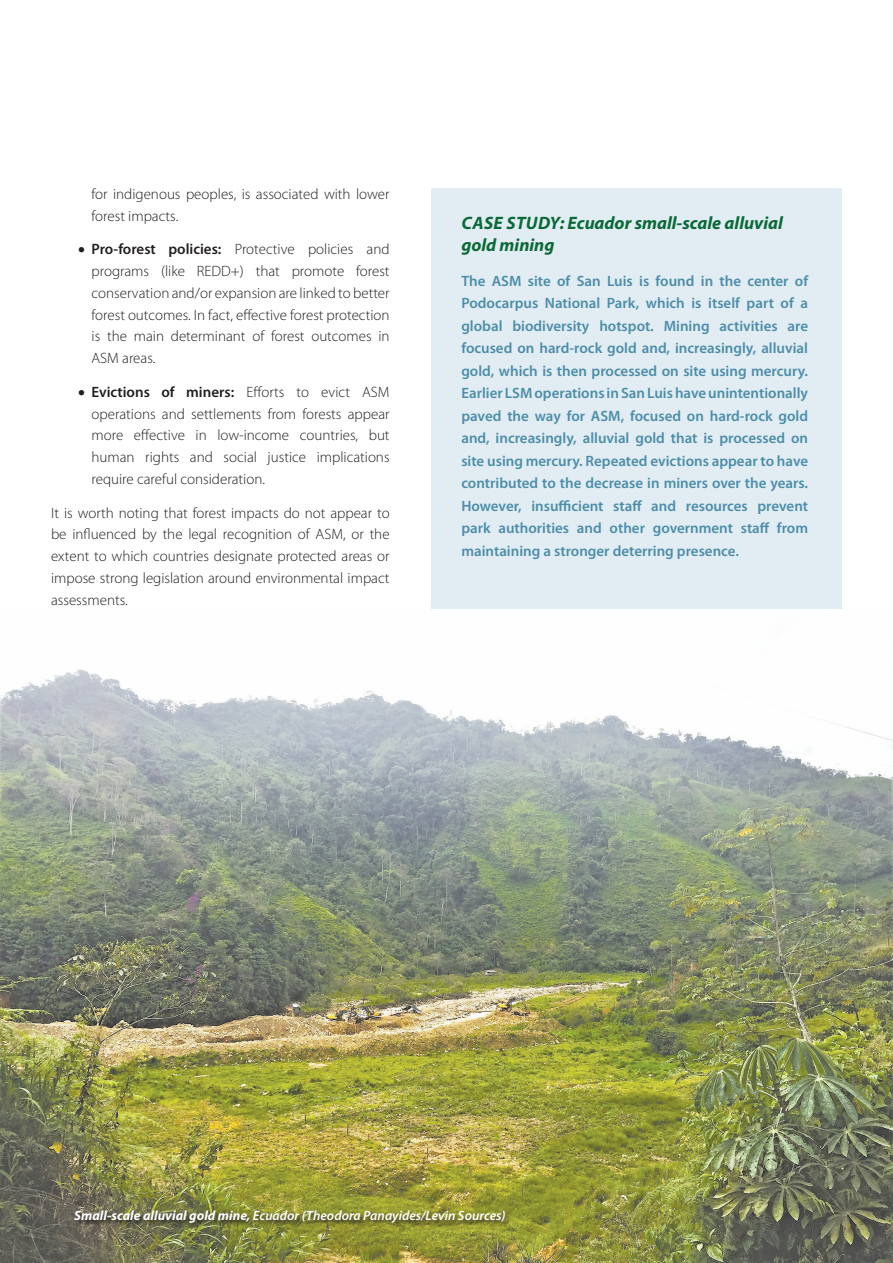
<style>
.page{position:relative;width:893px;height:1263px;background:#fff}
.page>*{position:absolute;margin:0;border:0;box-sizing:border-box;transform-origin:0 0}
.t1{font:italic 700 18px/21.8px "Myriad Pro";color:#0a6937}
.t2{font:300 15px/21.8px "Myriad Pro";color:#231f20;text-align:justify}
.t3{font:600 15px/22.5px "Myriad Pro";color:#4d8da9;text-align:justify}
.t4{font:italic 600 13.5px "Myriad Pro";color:#fff}
.s1{font-weight:600}
.s2{font-weight:700}
</style>
<div class="page">
<div style="left:431px;top:188px;width:410px;height:420px;background:#e1edf3"></div>
<img style="left:1px;top:606px;width:892px;height:657px">
<svg style="left:73px;top:1209px;width:439px;height:21px;background:#7a7b39"></svg>
<img style="left:0;top:673px;width:1px;height:590px">
<p class="t2" style="left:92px;top:183px;width:300px">for indigenous peoples, is associated with lower forest impacts.</p>
<p class="t2" style="left:92px;top:239px;width:300px;text-indent:-14px">• <span class="s1">Pro-forest policies:</span> Protective policies and programs (like REDD+) that promote forest conservation and/or expansion are linked to better forest outcomes. In fact, effective forest protection is the main determinant of forest outcomes in ASM areas.</p>
<p class="t2" style="left:92px;top:381px;width:300px;text-indent:-14px">• <span class="s1">Evictions of miners:</span> Efforts to evict ASM operations and settlements from forests appear more effective in low-income countries, but human rights and social justice implications require careful consideration.</p>
<p class="t2" style="left:51px;top:502px;width:340px">It is worth noting that forest impacts do not appear to be influenced by the legal recognition of ASM, or the extent to which countries designate protected areas or impose strong legislation around environmental impact assessments.</p>
<p class="t1" style="left:461px;top:213px;width:323px">CASE STUDY: Ecuador small-scale alluvial gold mining</p>
<p class="t3" style="left:461px;top:270px;width:348px">The ASM site of San Luis is found in the center of Podocarpus National Park, which is itself part of a global biodiversity hotspot. Mining activities are focused on hard-rock gold and, increasingly, alluvial gold, which is then processed on site using mercury.<br>Earlier LSM operations in San Luis have unintentionally paved the way for ASM, focused on hard-rock gold and, increasingly, alluvial gold that is processed on site using mercury. Repeated evictions appear to have contributed to the decrease in miners over the years.<br>However, insufficient staff and resources prevent park authorities and other government staff from maintaining a stronger deterring presence.</p>
<p class="t4" style="left:74px;top:1208px;width:433px"><span class="s2">Small-scale alluvial gold mine,</span> Ecuador (Theodora Panayides/Levin Sources)</p>
</div>
